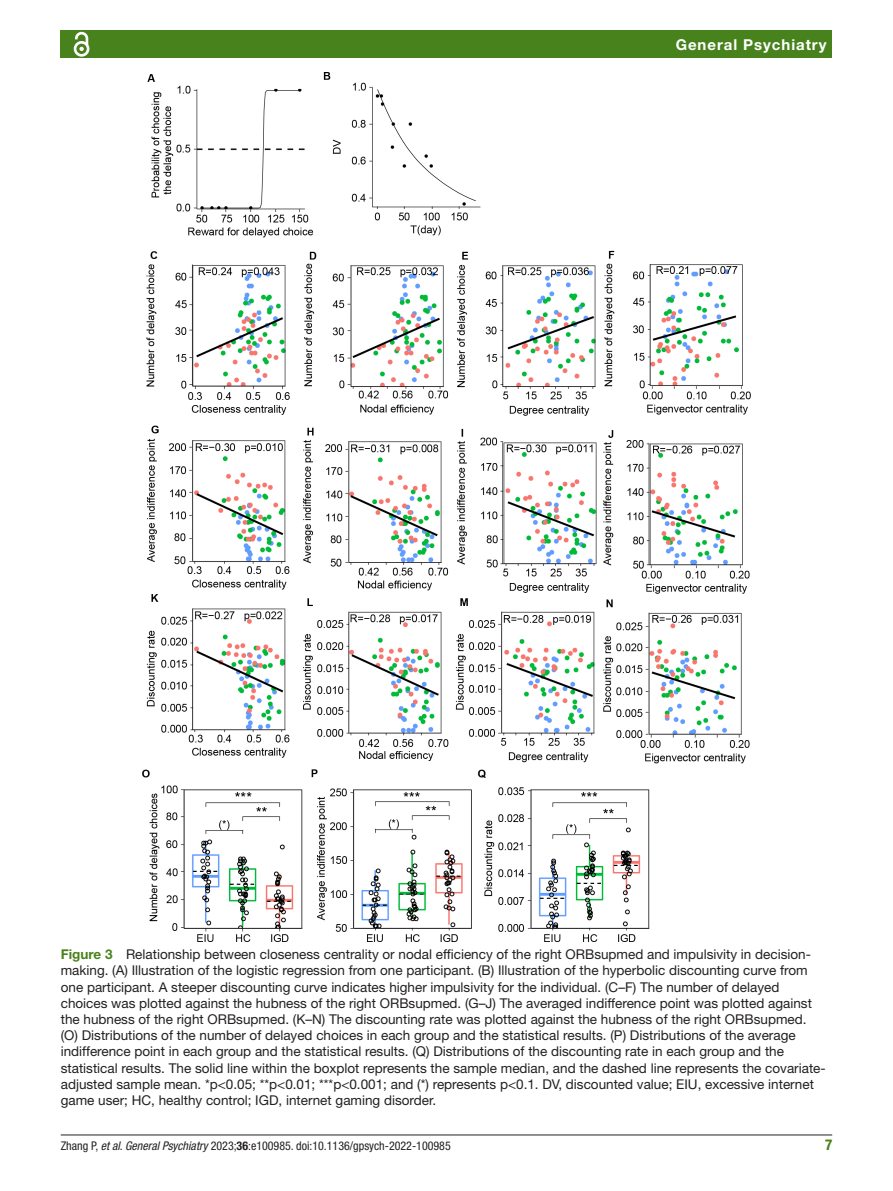
<style>
.page{position:relative;width:893px;height:1191px;background:#fff}
.page>*{position:absolute;margin:0;border:0;box-sizing:border-box;transform-origin:0 0}
.t1{font:700 15px "Helvetica Neue LT Std";letter-spacing:.065em;color:#fff}
.t2{font:700 condensed 15px "Helvetica Neue LT Std";color:#48821c}
.t3{font:13.5px/16.2px "Helvetica Neue LT Std";color:#231f20}
.t4{font:condensed 12px "Helvetica Neue LT Std";color:#231f20}
.s1{font-weight:700;color:#48821c}
.s2{font-style:italic}
.s3{font-weight:700}
</style>
<div class="page">
<hr style="left:61px;top:1134px;width:771px;height:1px;background:#231f20">
<div style="left:61px;top:31px;width:771px;height:27px;background:#48821c"></div>
<svg style="left:73px;top:31px;width:17px;height:26px"></svg>
<img style="left:142px;top:73px;width:609px;height:868px">
<p class="t1" style="left:676px;top:35px;width:152px">General Psychiatry</p>
<p class="t3" style="left:61px;top:946px;width:766px"><span class="s1">Figure 3</span> Relationship between closeness centrality or nodal efficiency of the right ORBsupmed and impulsivity in decision&shy;making. (A) Illustration of the logistic regression from one participant. (B) Illustration of the hyperbolic discounting curve from one participant. A steeper discounting curve indicates higher impulsivity for the individual. (C–F) The number of delayed choices was plotted against the hubness of the right ORBsupmed. (G–J) The averaged indifference point was plotted against the hubness of the right ORBsupmed. (K–N) The discounting rate was plotted against the hubness of the right ORBsupmed. (O) Distributions of the number of delayed choices in each group and the statistical results. (P) Distributions of the average indifference point in each group and the statistical results. (Q) Distributions of the discounting rate in each group and the statistical results. The solid line within the boxplot represents the sample median, and the dashed line represents the covariate&shy;adjusted sample mean. *p&lt;0.05; **p&lt;0.01; ***p&lt;0.001; and (*) represents p&lt;0.1. DV, discounted value; EIU, excessive internet game user; HC, healthy control; IGD, internet gaming disorder.</p>
<p class="t4" style="left:61px;top:1138px;width:392px">Zhang P, <span class="s2">et al</span>. <span class="s2">General Psychiatry</span> 2023;<span class="s3">36</span>:e100985. doi:10.1136/gpsych-2022-100985</p>
<p class="t2" style="left:825px;top:1135px;width:9px">7</p>
</div>
